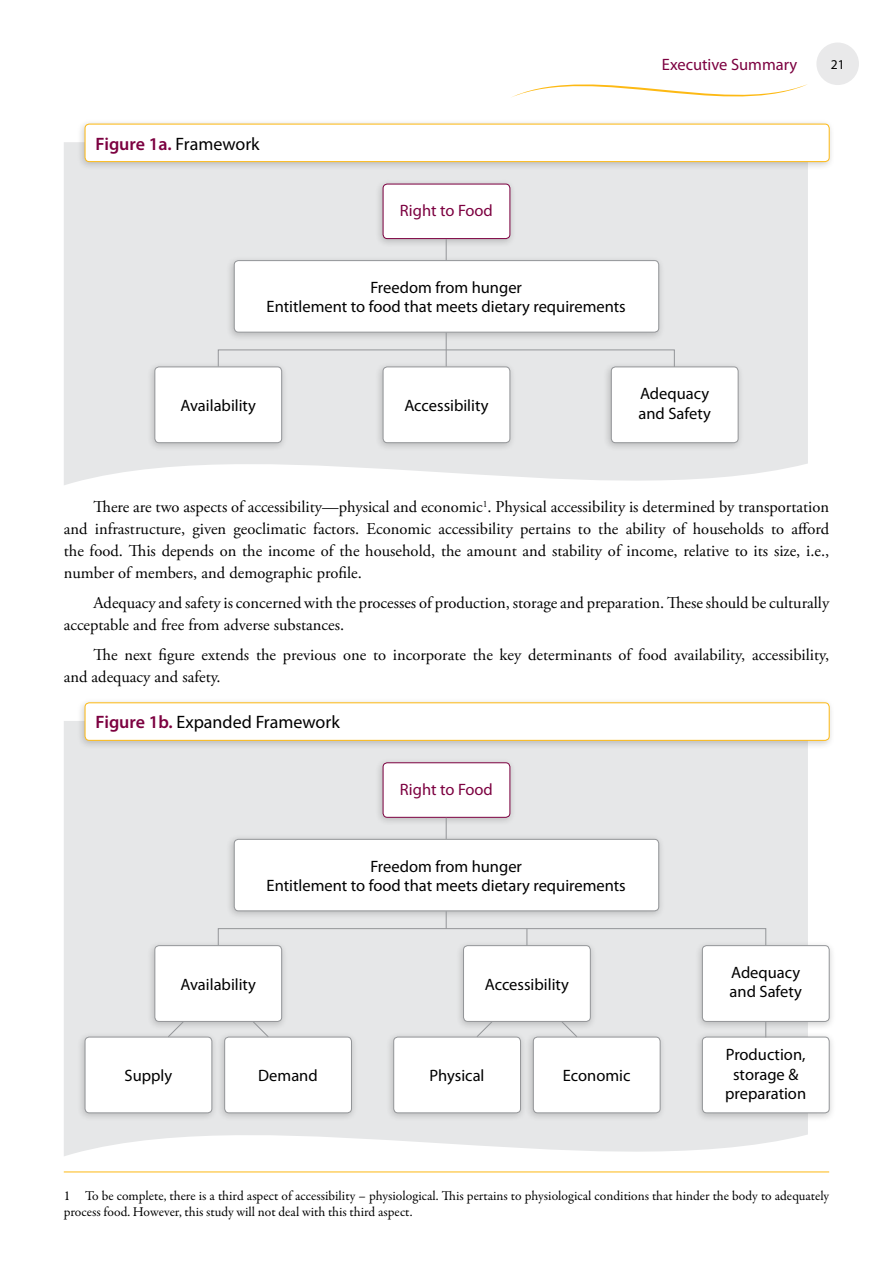
<style>
.page{position:relative;width:893px;height:1263px;background:#fff}
.page>*{position:absolute;margin:0;border:0;box-sizing:border-box;transform-origin:0 0}
.t1{font:18px "Myriad Pro";color:#000}
.t2{font:600 18px "Myriad Pro";color:#7c0040}
.t3{font:16.5px/21.8px "Adobe Garamond Pro";color:#000}
.t4{font:16.5px/19.5px "Myriad Pro";color:#000;text-align:center}
.t5{font:16.5px "Myriad Pro";color:#7c0040}
.t6{font:13.5px/15.8px "Garamond Premr Pro";color:#000}
.t7{font:13.5px "Myriad Pro";color:#000}
.s1{font-weight:400;color:#000}
.s2{font-weight:600;color:#7c0040}
</style>
<div class="page">
<div style="left:816px;top:43px;width:43px;height:42px;background:#e9e9ea;border-radius:50%"></div>
<svg style="left:511px;top:84px;width:296px;height:14px"></svg>
<div style="left:64px;top:142px;width:744px;height:343px;background:#e6e7e8"></div>
<div style="left:76px;top:118px;width:760px;height:53px;background:#000;opacity:.2"></div>
<div style="left:85px;top:124px;width:744px;height:38px;background:#fff;border-radius:4px"></div>
<div style="left:85px;top:124px;width:745px;height:38px;border:1px solid #fdb913;border-radius:4px"></div>
<div style="left:374px;top:178px;width:142px;height:70px;background:#000;opacity:.2"></div>
<div style="left:383px;top:184px;width:127px;height:55px;background:#fff;border-radius:4px"></div>
<div style="left:383px;top:184px;width:127px;height:55px;border:1px solid #7c0040;border-radius:4px"></div>
<div style="left:146px;top:361px;width:142px;height:91px;background:#000;opacity:.2"></div>
<div style="left:155px;top:367px;width:127px;height:76px;background:#fff;border-radius:4px"></div>
<div style="left:154px;top:366px;width:128px;height:77px;border:1px solid #939598;border-radius:4px"></div>
<div style="left:374px;top:361px;width:142px;height:91px;background:#000;opacity:.2"></div>
<div style="left:383px;top:367px;width:127px;height:76px;background:#fff;border-radius:4px"></div>
<div style="left:383px;top:366px;width:127px;height:77px;border:1px solid #939598;border-radius:4px"></div>
<div style="left:603px;top:361px;width:142px;height:91px;background:#000;opacity:.2"></div>
<div style="left:611px;top:367px;width:127px;height:76px;background:#fff;border-radius:4px"></div>
<div style="left:611px;top:366px;width:127px;height:77px;border:1px solid #939598;border-radius:4px"></div>
<div style="left:226px;top:255px;width:439px;height:86px;background:#000;opacity:.2"></div>
<div style="left:234px;top:261px;width:425px;height:71px;background:#fff;border-radius:4px"></div>
<div style="left:234px;top:260px;width:425px;height:72px;border:1px solid #939598;border-radius:4px"></div>
<svg style="left:446px;top:239px;width:1px;height:21px"></svg>
<div style="left:218px;top:349px;width:457px;height:18px;border:1px solid #939598"></div>
<hr style="left:446px;top:332px;width:1px;height:34px;background:#939598">
<div style="left:64px;top:721px;width:744px;height:435px;background:#e6e7e8"></div>
<div style="left:76px;top:697px;width:760px;height:53px;background:#000;opacity:.2"></div>
<div style="left:85px;top:703px;width:744px;height:37px;background:#fff;border-radius:4px"></div>
<div style="left:85px;top:702px;width:745px;height:39px;border:1px solid #fdb913;border-radius:4px"></div>
<div style="left:374px;top:757px;width:142px;height:70px;background:#000;opacity:.2"></div>
<div style="left:383px;top:763px;width:127px;height:54px;background:#fff;border-radius:4px"></div>
<div style="left:383px;top:762px;width:127px;height:56px;border:1px solid #7c0040;border-radius:4px"></div>
<div style="left:146px;top:940px;width:142px;height:91px;background:#000;opacity:.2"></div>
<div style="left:155px;top:946px;width:127px;height:75px;background:#fff;border-radius:4px"></div>
<div style="left:154px;top:945px;width:128px;height:77px;border:1px solid #939598;border-radius:4px"></div>
<div style="left:216px;top:1031px;width:142px;height:91px;background:#000;opacity:.2"></div>
<div style="left:225px;top:1037px;width:126px;height:76px;background:#fff;border-radius:4px"></div>
<div style="left:224px;top:1037px;width:128px;height:76px;border:1px solid #939598;border-radius:4px"></div>
<div style="left:76px;top:1031px;width:142px;height:91px;background:#000;opacity:.2"></div>
<div style="left:85px;top:1037px;width:127px;height:76px;background:#fff;border-radius:4px"></div>
<div style="left:85px;top:1037px;width:127px;height:76px;border:1px solid #939598;border-radius:4px"></div>
<div style="left:525px;top:1031px;width:142px;height:91px;background:#000;opacity:.2"></div>
<div style="left:533px;top:1037px;width:127px;height:76px;background:#fff;border-radius:4px"></div>
<div style="left:533px;top:1037px;width:127px;height:76px;border:1px solid #939598;border-radius:4px"></div>
<div style="left:385px;top:1031px;width:142px;height:91px;background:#000;opacity:.2"></div>
<div style="left:394px;top:1037px;width:126px;height:76px;background:#fff;border-radius:4px"></div>
<div style="left:393px;top:1037px;width:128px;height:76px;border:1px solid #939598;border-radius:4px"></div>
<div style="left:455px;top:940px;width:142px;height:91px;background:#000;opacity:.2"></div>
<div style="left:463px;top:946px;width:127px;height:75px;background:#fff;border-radius:4px"></div>
<div style="left:463px;top:945px;width:128px;height:77px;border:1px solid #939598;border-radius:4px"></div>
<div style="left:694px;top:940px;width:142px;height:91px;background:#000;opacity:.2"></div>
<div style="left:702px;top:946px;width:127px;height:75px;background:#fff;border-radius:4px"></div>
<div style="left:702px;top:945px;width:128px;height:77px;border:1px solid #939598;border-radius:4px"></div>
<div style="left:694px;top:1031px;width:142px;height:91px;background:#000;opacity:.2"></div>
<div style="left:702px;top:1037px;width:127px;height:76px;background:#fff;border-radius:4px"></div>
<div style="left:702px;top:1037px;width:128px;height:76px;border:1px solid #939598;border-radius:4px"></div>
<div style="left:226px;top:834px;width:439px;height:86px;background:#000;opacity:.2"></div>
<div style="left:234px;top:839px;width:425px;height:72px;background:#fff;border-radius:4px"></div>
<div style="left:234px;top:839px;width:425px;height:72px;border:1px solid #939598;border-radius:4px"></div>
<svg style="left:446px;top:818px;width:1px;height:21px"></svg>
<div style="left:218px;top:928px;width:548px;height:18px;border:1px solid #939598"></div>
<svg style="left:527px;top:929px;width:1px;height:16px"></svg>
<svg style="left:765px;top:1021px;width:1px;height:16px"></svg>
<svg style="left:446px;top:911px;width:1px;height:18px"></svg>
<svg style="left:167px;top:1021px;width:17px;height:17px"></svg>
<svg style="left:252px;top:1021px;width:17px;height:17px"></svg>
<svg style="left:476px;top:1021px;width:17px;height:17px"></svg>
<svg style="left:561px;top:1021px;width:17px;height:17px"></svg>
<hr style="left:64px;top:1171px;width:765px;height:1px;background:#fdb913">
<p class="t2" style="left:96px;top:132px;width:166px">Figure 1a. <span class="s1">Framework</span></p>
<p class="t5" style="left:400px;top:201px;width:95px">Right to Food</p>
<p class="t4" style="left:267px;top:277px;width:361px">Freedom from hunger<br>Entitlement to food that meets dietary requirements</p>
<p class="t5" style="left:662px;top:54px;width:137px">Executive Summary</p>
<p class="t7" style="left:831px;top:56px;width:15px">21</p>
<p class="t4" style="left:180px;top:396px;width:77px">Availability</p>
<p class="t4" style="left:404px;top:396px;width:86px">Accessibility</p>
<p class="t4" style="left:638px;top:384px;width:74px;text-align:left">Adequacy and Safety</p>
<p class="t3" style="left:64px;top:497px;width:767px;text-align:justify;text-indent:30px">There are two aspects of accessibility—physical and economic<sup>1</sup>. Physical accessibility is determined by transportation and infrastructure, given geoclimatic factors. Economic accessibility pertains to the ability of households to afford the food. This depends on the income of the household, the amount and stability of income, relative to its size, i.e., number of members, and demographic profile.</p>
<p class="t3" style="left:64px;top:592px;width:767px;text-indent:30px">Adequacy and safety is concerned with the processes of production, storage and preparation. These should be culturally acceptable and free from adverse substances.</p>
<p class="t3" style="left:64px;top:644px;width:767px;text-indent:30px">The next figure extends the previous one to incorporate the key determinants of food availability, accessibility, and adequacy and safety.</p>
<p class="t1" style="left:96px;top:711px;width:246px"><span class="s2">Figure 1b.</span> Expanded Framework</p>
<p class="t5" style="left:400px;top:779px;width:95px">Right to Food</p>
<p class="t4" style="left:267px;top:856px;width:361px">Freedom from hunger<br>Entitlement to food that meets dietary requirements</p>
<p class="t4" style="left:180px;top:974px;width:77px">Availability</p>
<p class="t4" style="left:485px;top:974px;width:86px">Accessibility</p>
<p class="t4" style="left:125px;top:1066px;width:49px">Supply</p>
<p class="t4" style="left:258px;top:1066px;width:61px">Demand</p>
<p class="t4" style="left:430px;top:1066px;width:56px">Physical</p>
<p class="t4" style="left:563px;top:1066px;width:69px">Economic</p>
<p class="t4" style="left:730px;top:962px;width:74px;text-align:left">Adequacy and Safety</p>
<p class="t4" style="left:725px;top:1045px;width:82px">Production, storage &amp; preparation</p>
<p class="t6" style="left:64px;top:1189px;width:767px">1 To be complete, there is a third aspect of accessibility – physiological. This pertains to physiological conditions that hinder the body to adequately process food. However, this study will not deal with this third aspect.</p>
</div>
